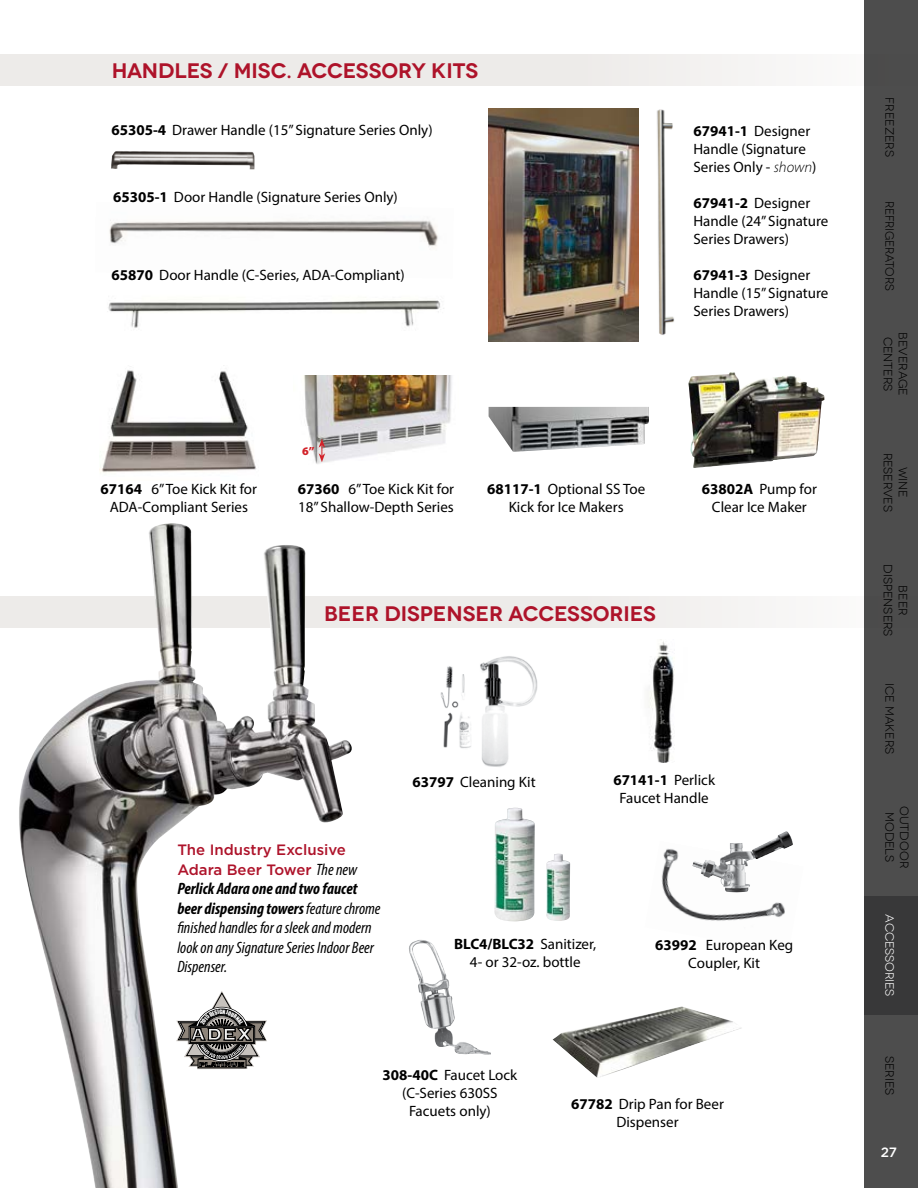
<style>
.page{position:relative;width:918px;height:1188px;background:#fff}
.page>*{position:absolute;margin:0;border:0;box-sizing:border-box;transform-origin:0 0}
.t1{font:600 21px "Novecentowide";color:#ae132a}
.t2{font:italic condensed 16.5px/19.5px "Myriad Pro";color:#000}
.t3{font:15px/18px "Myriad Pro";color:#000;text-align:center}
.t4{font:500 15px/19.5px "Gotham";color:#ae132a}
.t5{font:500 13.5px "Gotham";color:#fff}
.t6{font:12px/15px "Novecentowide";color:#000;text-align:center}
.t7{font:12px "Novecentowide";color:#000;scale:.96 1}
.t8{font:12px "Novecentowide";letter-spacing:-.005em;color:#fff}
.t9{font:900 11.7px "Myriad Pro";color:#d2232a}
.s1{font-weight:700}
.s2{font-weight:300;font-style:italic}
.s3{font-family:"Myriad Pro";font-weight:400;font-style:italic;font-stretch:condensed;font-size:16.5px;color:#000}
</style>
<div class="page">
<div style="left:0;top:54px;width:918px;height:31px;background:linear-gradient(to right,#eae8e5,#f5f4f3)"></div>
<img style="left:108px;top:220px;width:336px;height:108px">
<img style="left:111px;top:151px;width:143px;height:18px">
<img style="left:99px;top:370px;width:158px;height:103px">
<img style="left:304px;top:376px;width:148px;height:88px">
<svg style="left:319px;top:439px;width:6px;height:23px"></svg>
<img style="left:489px;top:407px;width:160px;height:45px">
<img style="left:657px;top:109px;width:17px;height:226px">
<img style="left:488px;top:108px;width:151px;height:234px">
<img style="left:688px;top:372px;width:137px;height:96px">
<svg style="left:0;top:596px;width:772px;height:31px;fill:#edebe9"></svg>
<img style="left:17px;top:523px;width:335px;height:665px">
<img style="left:440px;top:656px;width:98px;height:111px">
<img style="left:494px;top:808px;width:41px;height:113px">
<img style="left:546px;top:854px;width:24px;height:67px">
<img style="left:661px;top:848px;width:124px;height:73px">
<img style="left:692px;top:831px;width:101px;height:61px">
<img style="left:409px;top:940px;width:82px;height:115px">
<img style="left:648px;top:639px;width:27px;height:124px">
<img style="left:553px;top:1007px;width:188px;height:71px">
<div style="left:864px;top:0;width:54px;height:1188px;background:#4d4d4d"></div>
<div style="left:864px;top:896px;width:54px;height:119px;background:#383839"></div>
<svg style="left:176px;top:991px;width:91px;height:78px"></svg>
<h1 class="t1" style="left:112px;top:58px;width:368px">HANDLES / MISC. ACCESSORY KITS</h1>
<p class="t3" style="left:111px;top:121px;width:323px"><span class="s1">65305-4</span> Drawer Handle (15” Signature Series Only)</p>
<p class="t3" style="left:113px;top:188px;width:286px"><span class="s1">65305-1</span> Door Handle (Signature Series Only)</p>
<p class="t3" style="left:112px;top:266px;width:295px"><span class="s1">65870</span> Door Handle (C-Series, ADA-Compliant)</p>
<p class="t3" style="left:693px;top:122px;width:125px;text-align:left"><span class="s1">67941-1</span> Designer<br>Handle (Signature<br>Series Only - <span class="s2">shown</span>)</p>
<p class="t3" style="left:693px;top:194px;width:137px;text-align:left"><span class="s1">67941-2</span> Designer<br>Handle (24” Signature<br>Series Drawers)</p>
<p class="t3" style="left:693px;top:266px;width:137px;text-align:left"><span class="s1">67941-3</span> Designer<br>Handle (15” Signature<br>Series Drawers)</p>
<p class="t9" style="left:302px;top:445px;width:14px">6”</p>
<p class="t3" style="left:101px;top:480px;width:158px"><span class="s1">67164</span> 6” Toe Kick Kit for<br>ADA-Compliant Series</p>
<p class="t3" style="left:298px;top:480px;width:158px;text-align:left"><span class="s1">67360</span> 6” Toe Kick Kit for<br>18” Shallow-Depth Series</p>
<p class="t3" style="left:487px;top:480px;width:160px"><span class="s1">68117-1</span> Optional SS Toe<br>Kick for Ice Makers</p>
<h1 class="t1" style="left:324px;top:600px;width:333px">BEER DISPENSER ACCESSORIES</h1>
<p class="t3" style="left:702px;top:480px;width:117px"><span class="s1">63802A</span> Pump for<br>Clear Ice Maker</p>
<p class="t4" style="left:177px;top:840px;width:181px">The Industry Exclusive<br>Adara Beer Tower <span class="s3">The new</span></p>
<p class="t2" style="left:177px;top:879px;width:205px"><span class="s1">Perlick Adara one and two faucet beer dispensing towers</span> feature chrome finished handles for a sleek and modern look on any Signature Series Indoor Beer<br>Dispenser.</p>
<p class="t3" style="left:412px;top:773px;width:125px"><span class="s1">63797</span> Cleaning Kit</p>
<p class="t3" style="left:613px;top:771px;width:103px"><span class="s1">67141-1</span> Perlick<br>Faucet Handle</p>
<p class="t3" style="left:454px;top:935px;width:144px"><span class="s1">BLC4/BLC32</span> Sanitizer,<br>4- or 32-oz. bottle</p>
<p class="t3" style="left:655px;top:936px;width:140px"><span class="s1">63992</span> European Keg<br>Coupler, Kit</p>
<p class="t3" style="left:383px;top:1066px;width:136px"><span class="s1">308-40C</span> Faucet Lock (C-Series 630SS<br>Facuets only)</p>
<p class="t3" style="left:571px;top:1095px;width:154px"><span class="s1">67782</span> Drip Pan for Beer<br>Dispenser</p>
<p class="t6" style="left:897px;top:97px;width:61px;rotate:90deg">freezers</p>
<p class="t7" style="left:897px;top:201px;width:95px;rotate:90deg">refrigerators</p>
<p class="t6" style="left:895px;top:337px;width:56px;rotate:90deg">centers</p>
<p class="t6" style="left:910px;top:332px;width:65px;rotate:90deg">beverage</p>
<p class="t6" style="left:910px;top:453px;width:60px;rotate:90deg">wine reserves</p>
<p class="t6" style="left:910px;top:564px;width:74px;rotate:90deg">beer dispensers</p>
<p class="t6" style="left:897px;top:683px;width:72px;rotate:90deg">ice makers</p>
<p class="t6" style="left:911px;top:806px;width:64px;line-height:14.4px;rotate:90deg">Outdoor models</p>
<p class="t8" style="left:897px;top:914px;width:84px;rotate:90deg">Accessories</p>
<p class="t6" style="left:897px;top:1056px;width:41px;rotate:90deg">series</p>
<p class="t5" style="left:881px;top:1143px;width:18px">27</p>
</div>
